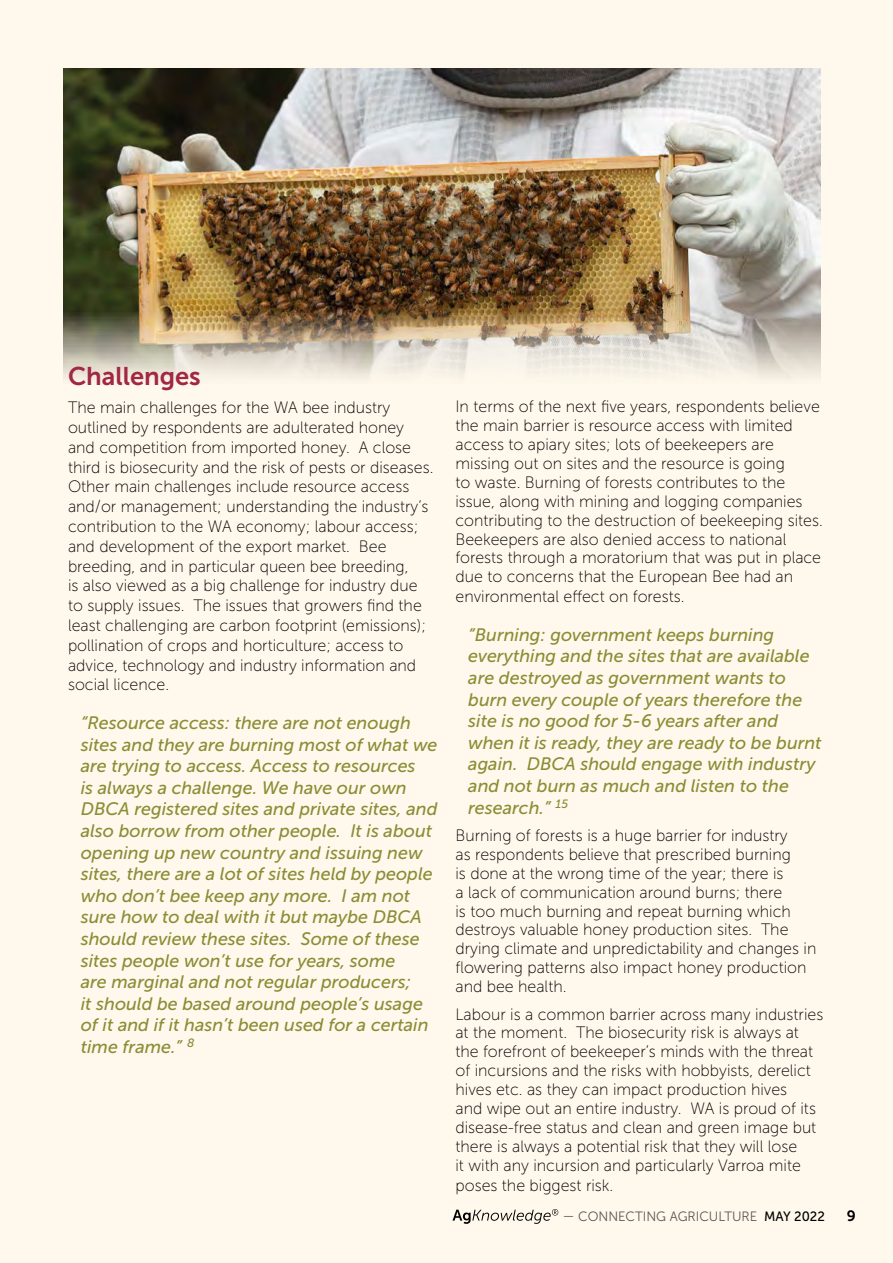
<style>
.page{position:relative;width:893px;height:1263px;background:#fff9ed}
.page>*{position:absolute;margin:0;border:0;box-sizing:border-box;transform-origin:0 0}
.t1{font:25.5px "Museo Sans 700";color:#a12743}
.t2{font:italic 18px/21.6px "Museo Sans 500";color:#8b8d35}
.t3{font:16.5px/19px "Museo Sans 100";color:#000}
.t4{font:15px "Museo Sans 700";color:#000}
.t5{font:13.5px "Museo Sans 300";color:#58595b}
.s1{font-family:"Museo Sans 500";color:#000}
</style>
<div class="page">
<img style="left:63px;top:68px;width:757px;height:311px">
<h1 class="t1" style="left:68px;top:362px;width:134px">Challenges</h1>
<p class="t3" style="left:68px;top:398px;width:367px;line-height:19.8px">The main challenges for the WA bee industry outlined by respondents are adulterated honey and competition from imported honey. A close third is biosecurity and the risk of pests or diseases.<br>Other main challenges include resource access and/or management; understanding the industry’s contribution to the WA economy; labour access; and development of the export market. Bee breeding, and in particular queen bee breeding,<br>is also viewed as a big challenge for industry due to supply issues. The issues that growers find the least challenging are carbon footprint (emissions); pollination of crops and horticulture; access to advice, technology and industry information and social licence.</p>
<p class="t2" style="left:81px;top:712px;width:358px">“Resource access: there are not enough sites and they are burning most of what we are trying to access. Access to resources<br>is always a challenge. We have our own DBCA registered sites and private sites, and also borrow from other people. It is about opening up new country and issuing new sites, there are a lot of sites held by people who don’t bee keep any more. I am not sure how to deal with it but maybe DBCA should review these sites. Some of these sites people won’t use for years, some<br>are marginal and not regular producers;<br>it should be based around people’s usage of it and if it hasn’t been used for a certain time frame.” <sup>8</sup></p>
<p class="t3" style="left:455px;top:397px;width:369px">In terms of the next five years, respondents believe the main barrier is resource access with limited access to apiary sites; lots of beekeepers are missing out on sites and the resource is going<br>to waste. Burning of forests contributes to the issue, along with mining and logging companies contributing to the destruction of beekeeping sites.<br>Beekeepers are also denied access to national forests through a moratorium that was put in place due to concerns that the European Bee had an environmental effect on forests.</p>
<p class="t2" style="left:468px;top:624px;width:355px">“Burning: government keeps burning everything and the sites that are available are destroyed as government wants to burn every couple of years therefore the site is no good for 5-6 years after and when it is ready, they are ready to be burnt again. DBCA should engage with industry and not burn as much and listen to the research.” <sup>15</sup></p>
<p class="t3" style="left:455px;top:826px;width:362px">Burning of forests is a huge barrier for industry<br>as respondents believe that prescribed burning<br>is done at the wrong time of the year; there is<br>a lack of communication around burns; there<br>is too much burning and repeat burning which destroys valuable honey production sites. The drying climate and unpredictability and changes in flowering patterns also impact honey production and bee health.</p>
<p class="t3" style="left:455px;top:1004px;width:369px">Labour is a common barrier across many industries at the moment. The biosecurity risk is always at the forefront of beekeeper’s minds with the threat of incursions and the risks with hobbyists, derelict hives etc. as they can impact production hives<br>and wipe out an entire industry. WA is proud of its disease-free status and clean and green image but there is always a potential risk that they will lose<br>it with any incursion and particularly Varroa mite poses the biggest risk.</p>
<p class="t5" style="left:562px;top:1209px;width:264px">— CONNECTING AGRICULTURE <span class="s1">MAY 2022</span></p>
<p class="t4" style="left:847px;top:1207px;width:11px">9</p>
</div>
